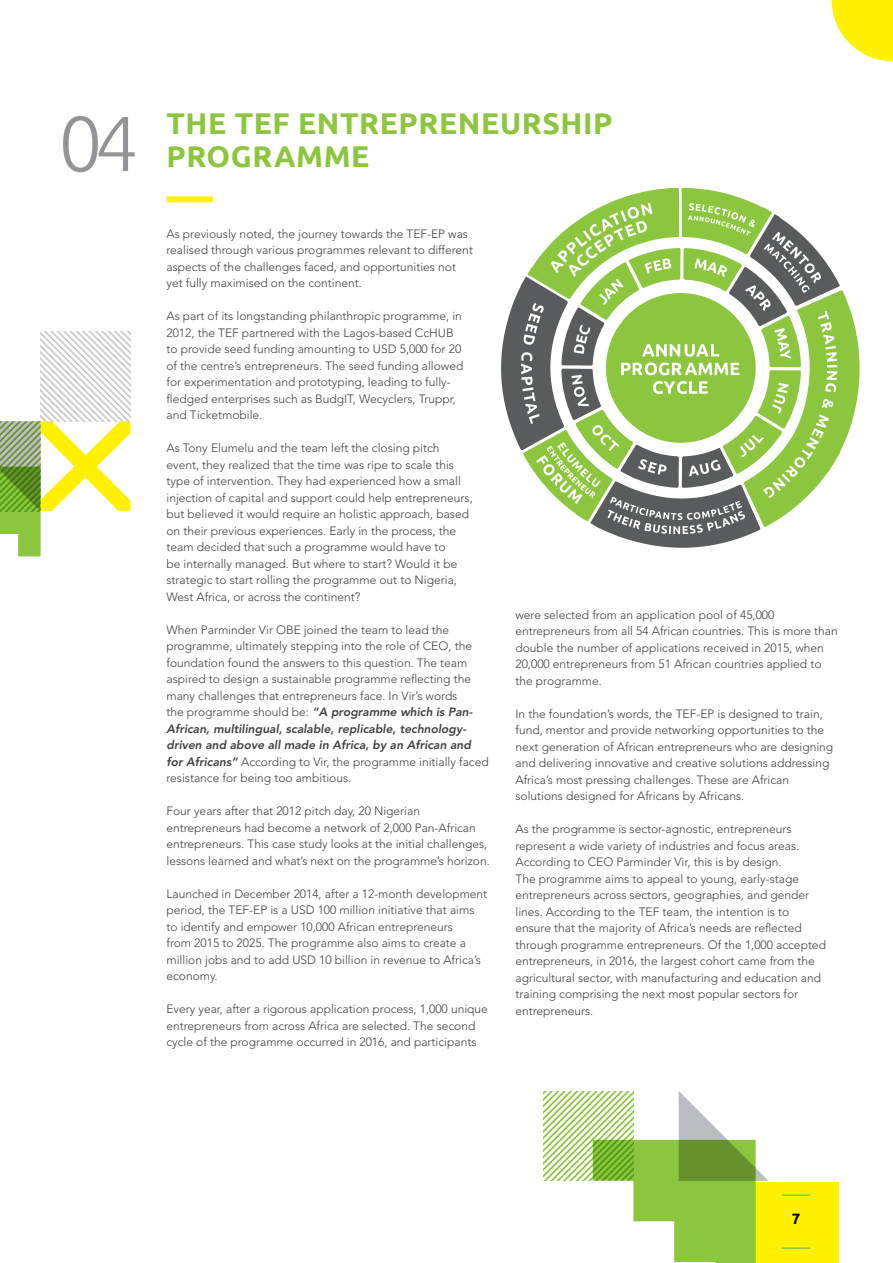
<style>
.page{position:relative;width:893px;height:1263px;background:#fff}
.page>*{position:absolute;margin:0;border:0;box-sizing:border-box;transform-origin:0 0}
.t1{font:300 78px "Ubuntu";color:#939498}
.t2{font:700 30px "Ubuntu";letter-spacing:.02em;color:#8cc63e}
.t3{font:700 15px "Ubuntu";color:#000}
.t4{font:300 12px/16.5px "Avenir LT Std";color:#404041}
.s1{font-weight:800;font-style:italic}
</style>
<div class="page">
<div style="left:756px;top:1182px;width:83px;height:81px;background:#fff100"></div>
<hr style="left:782px;top:1194px;width:28px;height:2px;background:#8cc63e">
<hr style="left:782px;top:1247px;width:28px;height:2px;background:#8cc63e">
<div style="left:166px;top:196px;width:47px;height:6px;background:#fff100"></div>
<svg style="left:501px;top:188px;width:359px;height:360px"></svg>
<svg style="left:0;top:332px;width:130px;height:224px"></svg>
<svg style="left:832px;top:0;width:61px;height:61px"></svg>
<svg style="left:543px;top:1091px;width:226px;height:172px"></svg>
<h1 class="t1" style="left:58px;top:96px;width:82px">04</h1>
<h2 class="t2" style="left:166px;top:105px;width:447px">THE TEF ENTREPRENEURSHIP</h2>
<h2 class="t2" style="left:166px;top:138px;width:204px">PROGRAMME</h2>
<p class="t4" style="left:166px;top:225px;width:308px">As previously noted, the journey towards the TEF-EP was realised through various programmes relevant to different aspects of the challenges faced, and opportunities not yet fully maximised on the continent.</p>
<p class="t4" style="left:166px;top:308px;width:298px">As part of its longstanding philanthropic programme, in 2012, the TEF partnered with the Lagos-based CcHUB to provide seed funding amounting to USD 5,000 for 20 of the centre’s entrepreneurs. The seed funding allowed for experimentation and prototyping, leading to fully&shy;fledged enterprises such as BudgIT, Wecyclers, Truppr, and Ticketmobile.</p>
<p class="t4" style="left:166px;top:440px;width:308px">As Tony Elumelu and the team left the closing pitch event, they realized that the time was ripe to scale this type of intervention. They had experienced how a small injection of capital and support could help entrepreneurs, but believed it would require an holistic approach, based on their previous experiences. Early in the process, the team decided that such a programme would have to<br>be internally managed. But where to start? Would it be strategic to start rolling the programme out to Nigeria, West Africa, or across the continent?</p>
<p class="t4" style="left:166px;top:621px;width:324px">When Parminder Vir OBE joined the team to lead the programme, ultimately stepping into the role of CEO, the foundation found the answers to this question. The team aspired to design a sustainable programme reflecting the many challenges that entrepreneurs face. In Vir’s words<br>the programme should be: <span class="s1">“A programme which is Pan-African, multilingual, scalable, replicable, technology&shy;driven and above all made in Africa, by an African and for Africans”</span> According to Vir, the programme initially faced resistance for being too ambitious.</p>
<p class="t4" style="left:166px;top:803px;width:325px">Four years after that 2012 pitch day, 20 Nigerian entrepreneurs had become a network of 2,000 Pan-African entrepreneurs. This case study looks at the initial challenges, lessons learned and what’s next on the programme’s horizon.</p>
<p class="t4" style="left:166px;top:885px;width:322px">Launched in December 2014, after a 12-month development period, the TEF-EP is a USD 100 million initiative that aims to identify and empower 10,000 African entrepreneurs<br>from 2015 to 2025. The programme also aims to create a million jobs and to add USD 10 billion in revenue to Africa’s economy.</p>
<p class="t4" style="left:166px;top:1001px;width:323px">Every year, after a rigorous application process, 1,000 unique entrepreneurs from across Africa are selected. The second cycle of the programme occurred in 2016, and participants</p>
<p class="t4" style="left:515px;top:606px;width:324px">were selected from an application pool of 45,000 entrepreneurs from all 54 African countries. This is more than double the number of applications received in 2015, when 20,000 entrepreneurs from 51 African countries applied to the programme.</p>
<p class="t4" style="left:515px;top:705px;width:319px">In the foundation’s words, the TEF-EP is designed to train, fund, mentor and provide networking opportunities to the next generation of African entrepreneurs who are designing and delivering innovative and creative solutions addressing Africa’s most pressing challenges. These are African solutions designed for Africans by Africans.</p>
<p class="t4" style="left:515px;top:821px;width:312px">As the programme is sector-agnostic, entrepreneurs represent a wide variety of industries and focus areas.<br>According to CEO Parminder Vir, this is by design.<br>The programme aims to appeal to young, early-stage entrepreneurs across sectors, geographies, and gender lines. According to the TEF team, the intention is to ensure that the majority of Africa’s needs are reflected through programme entrepreneurs. Of the 1,000 accepted entrepreneurs, in 2016, the largest cohort came from the agricultural sector, with manufacturing and education and training comprising the next most popular sectors for entrepreneurs.</p>
<p class="t3" style="left:792px;top:1210px;width:10px">7</p>
</div>
